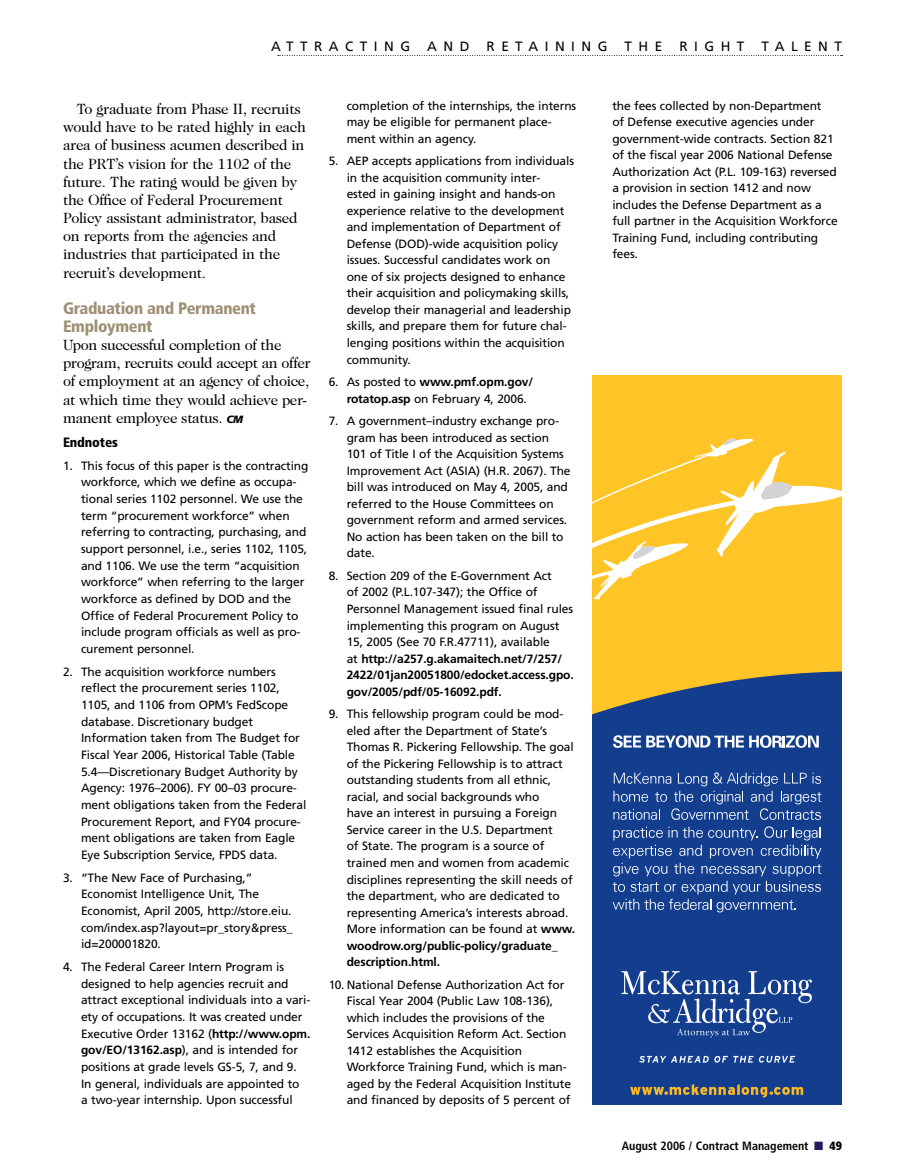
<style>
.page{position:relative;width:905px;height:1175px;background:#fff}
.page>*{position:absolute;margin:0;border:0;box-sizing:border-box;transform-origin:0 0}
.t1{font:900 condensed 16.5px/18.1px "Frutiger";letter-spacing:-.02em;color:#9e9074}
.t2{font:15px/18.1px "Caslon Two Twenty Four";letter-spacing:-.02em;color:#000}
.t3{font:13.5px "Frutiger";letter-spacing:.48em;color:#000}
.t4{font:900 condensed 13.5px "Frutiger";letter-spacing:-.01em;color:#000}
.t5{font:12px/16.5px "Frutiger";letter-spacing:-.01em;color:#000}
.t6{font:700 condensed 12px "Frutiger";color:#000}
.s1{font-family:"Frutiger";font-weight:900;font-style:italic;font-size:10.5px}
.s2{font-weight:700}
.s3{color:#21205f}
.s4{font-weight:900}
</style>
<div class="page">
<svg style="left:278px;top:55px;width:564px;height:1px"></svg>
<div style="left:592px;top:375px;width:249px;height:579px;background:#ffc425"></div>
<div style="left:592px;top:1037px;width:249px;height:67px;background:#133d8d"></div>
<svg style="left:639px;top:1055px;width:69px;height:7px"></svg>
<svg style="left:714px;top:1055px;width:81px;height:7px"></svg>
<svg style="left:592px;top:438px;width:249px;height:599px"></svg>
<svg style="left:630px;top:1084px;width:173px;height:13px;background:#666967"></svg>
<p class="t3" style="left:271px;top:38px;width:141px">Attra cting</p>
<p class="t3" style="left:427px;top:38px;width:44px">and</p>
<p class="t3" style="left:486px;top:38px;width:122px">R eta ining</p>
<p class="t3" style="left:624px;top:38px;width:39px">the</p>
<p class="t3" style="left:679px;top:38px;width:66px">R ight</p>
<p class="t3" style="left:761px;top:38px;width:13px">Ta</p>
<p class="t3" style="left:791px;top:38px;width:52px">lent</p>
<p class="t2" style="left:63px;top:100px;width:244px;text-indent:14px">To graduate from Phase II, recruits would have to be rated highly in each area of business acumen described in the PRT’s vision for the 1102 of the future. The rating would be given by the Office of Federal Procurement Policy assistant administrator, based on reports from the agencies and industries that participated in the recruit’s development.</p>
<h1 class="t1" style="left:63px;top:299px;width:194px">Graduation and Permanent<br>Employment</h1>
<p class="t2" style="left:63px;top:336px;width:249px">Upon successful completion of the program, recruits could accept an offer of employment at an agency of choice, at which time they would achieve per&shy;manent employee status. <span class="s1">CM</span></p>
<p class="t4" style="left:63px;top:434px;width:56px">Endnotes</p>
<p class="t5" style="left:81px;top:457px;width:229px;text-indent:-18px">1. This focus of this paper is the contracting workforce, which we define as occupa&shy;tional series 1102 personnel. We use the term “procurement workforce” when referring to contracting, purchasing, and support personnel, i.e., series 1102, 1105, and 1106. We use the term “acquisition workforce” when referring to the larger workforce as defined by DOD and the Office of Federal Procurement Policy to include program officials as well as pro&shy;curement personnel.</p>
<p class="t5" style="left:81px;top:663px;width:227px;text-indent:-18px">2. The acquisition workforce numbers reflect the procurement series 1102, 1105, and 1106 from OPM’s FedScope database. Discretionary budget<br>I nformation taken from The Budget for Fiscal Year 2006, H istorical Table (Table 5.4—Discretionary Budget Authority by Agency: 1976–2006). FY 00–03 procure&shy;ment obligations taken from the Federal Procurement Report, and FY04 procure&shy;ment obligations are taken from Eagle Eye Subscription Service, FPDS data.</p>
<p class="t5" style="left:81px;top:869px;width:213px;text-indent:-18px">3. “The New Face of Purchasing,” Economist I ntelligence Unit, The Economist, April 2005, http://store.eiu. com/index.asp?layout=pr_story&amp;press_ id=200001820.</p>
<p class="t5" style="left:81px;top:958px;width:231px;text-indent:-18px">4. The Federal Career I ntern Program is designed to help agencies recruit and attract exceptional individuals into a vari&shy;ety of occupations. It was created under Executive Order 13162 (<span class="s2">http://www.opm. gov/EO/13162.asp</span>), and is intended for positions at grade levels GS-5, 7, and 9.<br>I n general, individuals are appointed to<br>a two-year internship. Upon successful</p>
<p class="t5" style="left:346px;top:97px;width:231px">completion of the internships, the interns may be eligible for permanent place&shy;ment within an agency.</p>
<p class="t5" style="left:346px;top:153px;width:229px;text-indent:-18px">5. AEP accepts applications from individuals in the acquisition community inter-<br>ested in gaining insight and hands-on experience relative to the development and implementation of Department of Defense (DOD)-wide acquisition policy issues. Successful candidates work on one of six projects designed to enhance their acquisition and policymaking skills, develop their managerial and leadership skills, and prepare them for future chal&shy;lenging positions within the acquisition community.</p>
<p class="t5" style="left:346px;top:374px;width:188px;text-indent:-18px">6. As posted to <span class="s2">www.pmf.opm.gov/ rotatop.asp</span> on February 4, 2006.</p>
<p class="t5" style="left:346px;top:413px;width:225px;text-indent:-18px">7. A government–industry exchange pro&shy;gram has been introduced as section 101 of Title I of the Acquisition Systems<br>I mprovement Act (ASIA) (H .R. 2067). The bill was introduced on May 4, 2005, and referred to the H ouse Committees on government reform and armed services.<br>No action has been taken on the bill to date.</p>
<p class="t5" style="left:346px;top:567px;width:228px;text-indent:-18px">8. Section 209 of the E-Government Act<br>of 2002 (P.L.107-347); the Office of Personnel Management issued final rules implementing this program on August 15, 2005 (See 70 F.R.47711), available<br>at <span class="s2">http://a257.g.akamaitech.net/7/257/ 2422/01jan20051800/edocket.access.gpo. gov/2005/pdf/05-16092.pdf.</span></p>
<p class="t5" style="left:346px;top:706px;width:230px;text-indent:-18px">9. This fellowship program could be mod&shy;eled after the Department of State’s Thomas R. Pickering Fellowship. The goal of the Pickering Fellowship is to attract outstanding students from all ethnic, racial, and social backgrounds who<br>have an interest in pursuing a Foreign Service career in the U.S. Department<br>of State. The program is a source of trained men and women from academic disciplines representing the skill needs of the department, who are dedicated to representing America’s interests abroad.<br>More information can be found at <span class="s2">www. woodrow.org/public-policy/graduate_ description.html.</span></p>
<p class="t5" style="left:346px;top:976px;width:226px;text-indent:-18px">10. National Defense Authorization Act for Fiscal Year 2004 (Public Law 108-136), which includes the provisions of the Services Acquisition Reform Act. Section 1412 establishes the Acquisition Workforce Training Fund, which is man&shy;aged by the Federal Acquisition I nstitute and financed by deposits of 5 percent of</p>
<p class="t5" style="left:612px;top:97px;width:227px">the fees collected by non-Department<br>of Defense executive agencies under government-wide contracts. Section 821 of the fiscal year 2006 National Defense Authorization Act (P.L. 109-163) reversed a provision in section 1412 and now includes the Defense Department as a full partner in the Acquisition Workforce Training Fund, including contributing fees.</p>
<p class="t6" style="left:621px;top:1139px;width:222px">August 2006 / Contract Management <span class="s3">■</span> <span class="s4">49</span></p>
</div>
